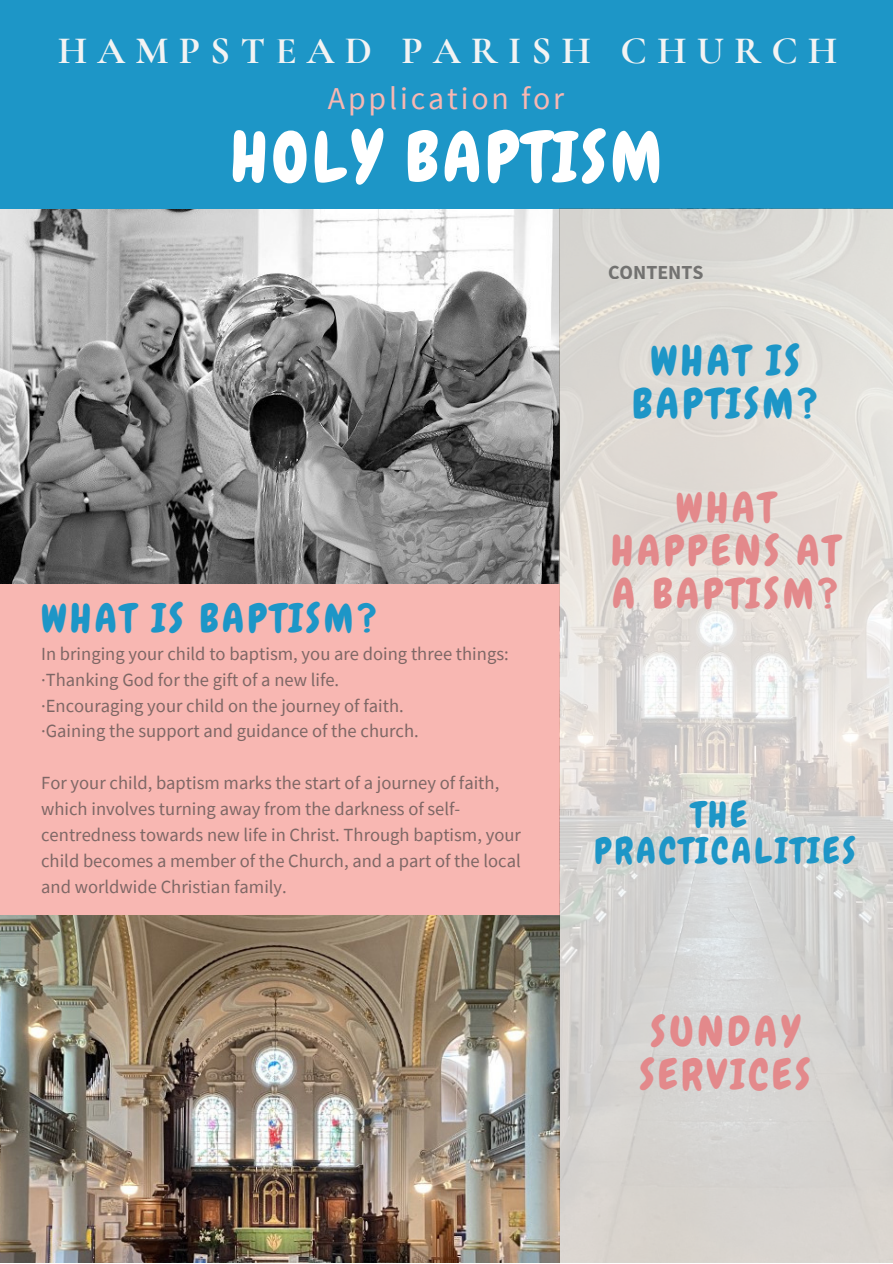
<style>
.page{position:relative;width:893px;height:1264px;background:#fff}
.page>*{position:absolute;margin:0;border:0;box-sizing:border-box;transform-origin:0 0}
.t1{font:69.45px "Chewy";letter-spacing:.06em;color:#fff}
.t2{font:41.55px/42.8px "Chewy";letter-spacing:.09em;color:#e3898b;text-align:center}
.t3{font:41.55px/42.8px "Chewy";letter-spacing:.09em;color:#1d96c7;text-align:center}
.t4{font:39.6px "Chewy";letter-spacing:.09em;color:#1d96c7}
.t5{font:700 38.7px "Cormorant Garamond";letter-spacing:.26em;color:#f3f3f3}
.t6{font:35.55px/36px "Chewy";letter-spacing:.09em;color:#1d96c7;text-align:center}
.t7{font:31.8px "Source Sans Pro";letter-spacing:.09em;color:#f8b7b2}
.t8{font:700 19.8px "Source Sans Pro";color:#3b3b3b}
.t9{font:18.6px/25.8px "Source Sans Pro";color:#3b3b3b}
</style>
<div class="page">
<img style="left:0;top:208px;width:562px;height:376px">
<div style="left:0;top:0;width:892px;height:208px;background:#1d96c7"></div>
<img style="left:0;top:915px;width:559px;height:347px">
<div style="left:0;top:584px;width:562px;height:331px;background:#f8b7b2"></div>
<img style="left:559px;top:209px;width:333px;height:1053px">
<h3 class="t5" style="left:58px;top:28px;width:781px">HAMPSTEAD PARISH CHURCH</h3>
<h3 class="t7" style="left:328px;top:77px;width:238px">Application for</h3>
<h1 class="t1" style="left:231px;top:113px;width:433px">HOLY BAPTISM</h1>
<p class="t8" style="left:608px;top:259px;width:97px">CONTENTS</p>
<h3 class="t4" style="left:41px;top:593px;width:336px">WHAT IS BAPTISM?</h3>
<p class="t9" style="left:41px;top:640px;width:469px">In bringing your child to baptism, you are doing three things: ·Thanking God for the gift of a new life.<br>·Encouraging your child on the journey of faith.<br>·Gaining the support and guidance of the church.</p>
<p class="t9" style="left:41px;top:769px;width:481px">For your child, baptism marks the start of a journey of faith, which involves turning away from the darkness of self&shy;centredness towards new life in Christ. Through baptism, your child becomes a member of the Church, and a part of the local and worldwide Christian family.</p>
<h2 class="t3" style="left:632px;top:340px;width:187px">WHAT IS<br>BAPTISM?</h2>
<h2 class="t2" style="left:611px;top:486px;width:229px">WHAT<br>HAPPENS AT<br>A BAPTISM?</h2>
<h3 class="t6" style="left:594px;top:797px;width:262px">THE<br>PRACTICALITIES</h3>
<h2 class="t2" style="left:639px;top:1010px;width:172px;text-align:left">SUNDAY<br>SERVICES</h2>
</div>
